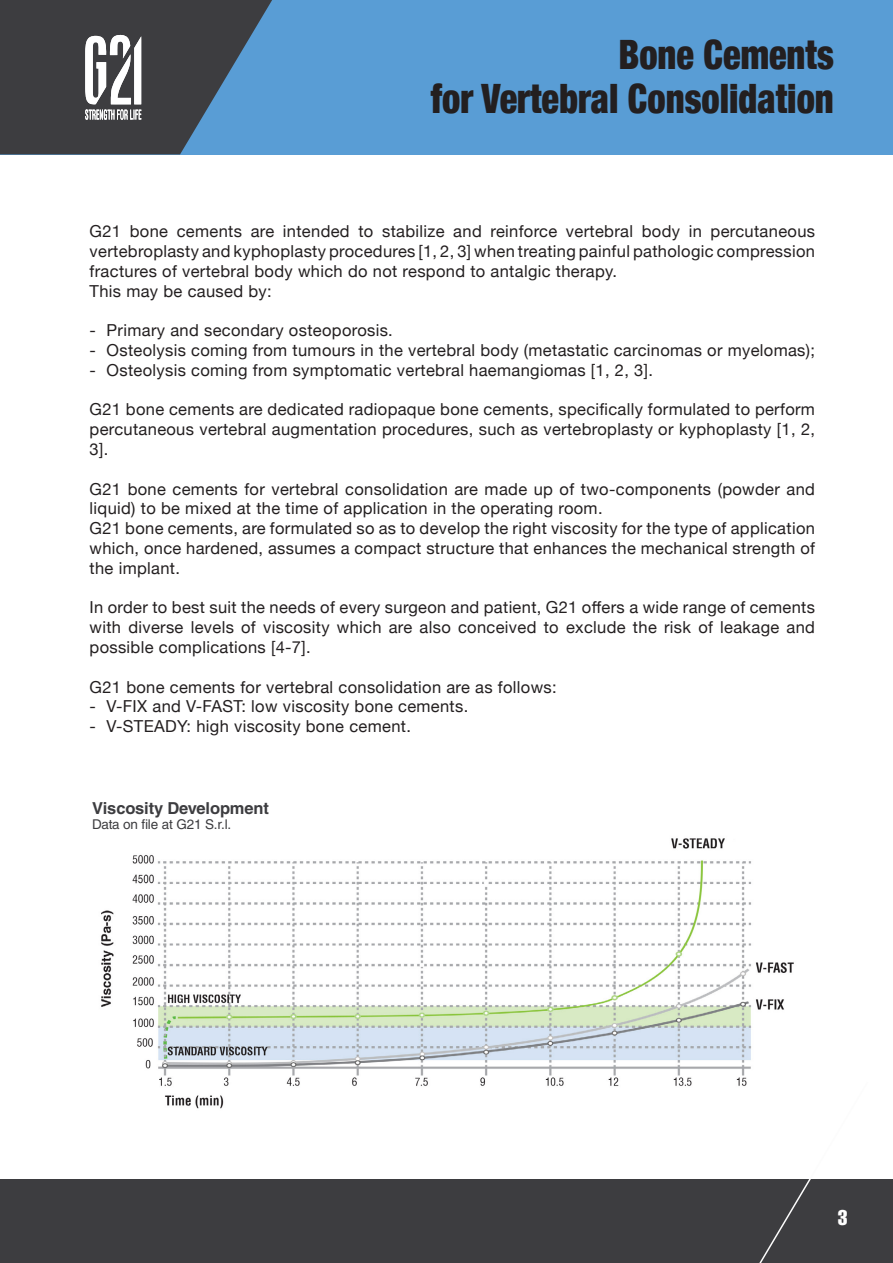
<style>
.page{position:relative;width:893px;height:1263px;background:#fff}
.page>*{position:absolute;margin:0;border:0;box-sizing:border-box;transform-origin:0 0}
.t1{font:900 condensed 40.5px "Helvetica Neue";color:#231f20;scale:.9 1}
.t2{font:21px "Helvetica LT Std Comp";color:#fff}
.t3{font:16.5px/19.8px "Helvetica Neue";letter-spacing:.02em;color:#231f20;text-align:justify}
.t4{font:700 16.5px "Helvetica LT Std";letter-spacing:-.01em;color:#3d3d40}
.t5{font:13.5px "Helvetica LT Std";letter-spacing:-.01em;color:#3d3d40}
</style>
<div class="page">
<div style="left:0;top:1180px;width:893px;height:83px;background:#3d3d40"></div>
<svg style="left:727px;top:1179px;width:142px;height:84px"></svg>
<div style="left:0;top:0;width:893px;height:154px;background:#599dd5"></div>
<img style="left:101px;top:838px;width:693px;height:271px">
<svg style="left:0;top:0;width:272px;height:154px"></svg>
<p class="t1" style="left:618px;top:22px;width:241px">Bone Cements</p>
<p class="t1" style="left:431px;top:65px;width:449px">for Vertebral Consolidation</p>
<p class="t3" style="left:90px;top:222px;width:727px">G21 bone cements are intended to stabilize and reinforce vertebral body in percutaneous vertebroplasty and kyphoplasty procedures [1, 2, 3] when treating painful pathologic compression fractures of vertebral body which do not respond to antalgic therapy.</p>
<p class="t3" style="left:90px;top:282px;width:184px">This may be caused by:</p>
<p class="t3" style="left:90px;top:321px;width:305px">- Primary and secondary osteoporosis.</p>
<p class="t3" style="left:90px;top:341px;width:727px">- Osteolysis coming from tumours in the vertebral body (metastatic carcinomas or myelomas);</p>
<p class="t3" style="left:90px;top:361px;width:565px">- Osteolysis coming from symptomatic vertebral haemangiomas [1, 2, 3].</p>
<p class="t3" style="left:90px;top:401px;width:727px">G21 bone cements are dedicated radiopaque bone cements, specifically formulated to perform percutaneous vertebral augmentation procedures, such as vertebroplasty or kyphoplasty [1, 2, 3].</p>
<p class="t3" style="left:90px;top:480px;width:727px">G21 bone cements for vertebral consolidation are made up of two-components (powder and liquid) to be mixed at the time of application in the operating room.</p>
<p class="t3" style="left:90px;top:519px;width:727px">G21 bone cements, are formulated so as to develop the right viscosity for the type of application which, once hardened, assumes a compact structure that enhances the mechanical strength of the implant.</p>
<p class="t3" style="left:90px;top:599px;width:727px">In order to best suit the needs of every surgeon and patient, G21 offers a wide range of cements with diverse levels of viscosity which are also conceived to exclude the risk of leakage and possible complications [4-7].</p>
<p class="t3" style="left:90px;top:678px;width:469px">G21 bone cements for vertebral consolidation are as follows:</p>
<p class="t3" style="left:90px;top:698px;width:380px">- V-FIX and V-FAST: low viscosity bone cements.</p>
<p class="t3" style="left:90px;top:717px;width:323px">- V-STEADY: high viscosity bone cement.</p>
<p class="t4" style="left:92px;top:798px;width:178px">Viscosity Development</p>
<p class="t5" style="left:92px;top:816px;width:141px">Data on file at G21 S.r.l.</p>
<p class="t2" style="left:838px;top:1204px;width:11px">3</p>
</div>
